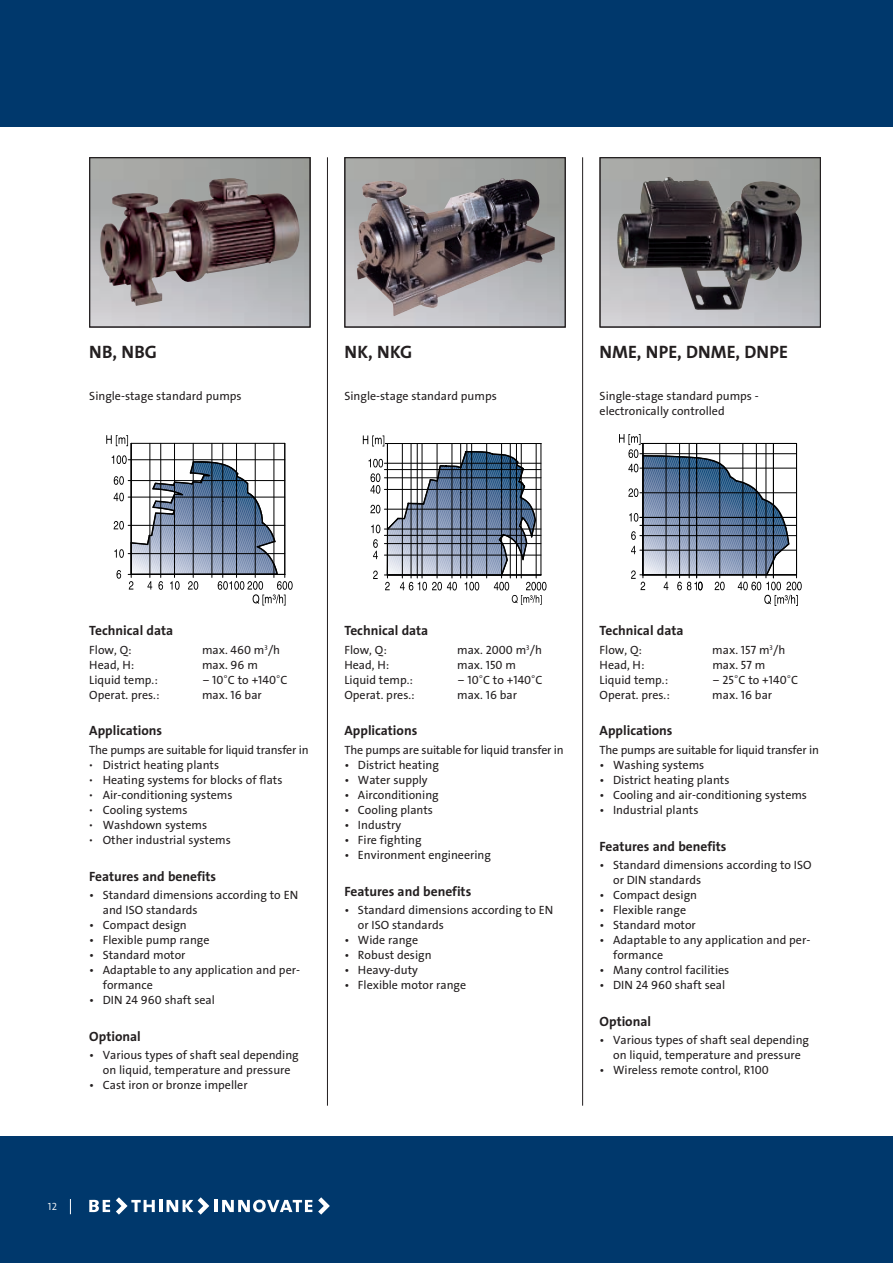
<style>
.page{position:relative;width:893px;height:1263px;background:#fff}
.page>*{position:absolute;margin:0;border:0;box-sizing:border-box;transform-origin:0 0}
.t1{font:18px "Grundfos The Sans 7 B";color:#231f20}
.t2{font:13.5px "Grundfos The Sans 7 B";color:#231f20}
.t3{font:12px/15px "Grundfos The Sans 5 R";color:#231f20}
.t4{font:12px "Grundfos The Sans 5 R";letter-spacing:-.02em;color:#231f20}
.t5{font:12px "Grundfos The Sans 5 R";color:#231f20;scale:2 1}
.t6{font:10.5px "Grundfos The Sans 4 SL";color:#fff}
.s1{font-size:9px}
</style>
<div class="page">
<div style="left:0;top:0;width:893px;height:126px;background:#00386c"></div>
<div style="left:0;top:1137px;width:893px;height:126px;background:#00386c"></div>
<svg style="left:70px;top:1199px;width:1px;height:15px"></svg>
<svg style="left:89px;top:1200px;width:21px;height:12px"></svg>
<svg style="left:215px;top:1200px;width:97px;height:12px"></svg>
<svg style="left:116px;top:1197px;width:93px;height:17px"></svg>
<svg style="left:318px;top:1197px;width:12px;height:17px"></svg>
<hr style="left:327px;top:157px;width:1px;height:949px;background:#231f20">
<hr style="left:582px;top:157px;width:1px;height:949px;background:#231f20">
<hr style="left:150px;top:443px;width:1px;height:131px;background:#000">
<hr style="left:160px;top:443px;width:1px;height:131px;background:#000">
<hr style="left:174px;top:443px;width:1px;height:131px;background:#000">
<hr style="left:193px;top:443px;width:1px;height:131px;background:#000">
<hr style="left:212px;top:443px;width:1px;height:131px;background:#000">
<hr style="left:222px;top:443px;width:1px;height:131px;background:#000">
<hr style="left:236px;top:443px;width:1px;height:131px;background:#000">
<hr style="left:255px;top:443px;width:1px;height:131px;background:#000">
<hr style="left:274px;top:443px;width:1px;height:131px;background:#000">
<hr style="left:285px;top:443px;width:1px;height:131px;background:#000">
<hr style="left:131px;top:443px;width:154px;height:1px;background:#000">
<hr style="left:131px;top:443px;width:1px;height:131px;background:#000">
<hr style="left:284px;top:443px;width:1px;height:131px;background:#000">
<svg style="left:112px;top:455px;width:181px;height:150px"></svg>
<svg style="left:106px;top:435px;width:22px;height:11px"></svg>
<img style="left:100px;top:178px;width:200px;height:128px">
<div style="left:89px;top:157px;width:221px;height:170px;border:1px solid #231f20"></div>
<svg style="left:619px;top:434px;width:183px;height:172px"></svg>
<svg style="left:363px;top:435px;width:183px;height:170px"></svg>
<img style="left:356px;top:176px;width:199px;height:141px">
<div style="left:344px;top:157px;width:222px;height:170px;border:1px solid #231f20"></div>
<img style="left:617px;top:177px;width:185px;height:133px">
<div style="left:600px;top:157px;width:221px;height:170px;border:1px solid #231f20"></div>
<h1 class="t1" style="left:89px;top:342px;width:69px">NB, NBG</h1>
<p class="t3" style="left:89px;top:389px;width:154px">Single-stage standard pumps</p>
<h1 class="t1" style="left:344px;top:342px;width:69px">NK, NKG</h1>
<p class="t3" style="left:344px;top:389px;width:154px">Single-stage standard pumps</p>
<h1 class="t1" style="left:600px;top:342px;width:190px">NME, NPE, DNME, DNPE</h1>
<p class="t3" style="left:600px;top:389px;width:161px">Single-stage standard pumps - electronically controlled</p>
<p class="t2" style="left:89px;top:623px;width:85px">Technical data</p>
<p class="t3" style="left:89px;top:642px;width:44px">Flow, Q:</p>
<p class="t3" style="left:202px;top:642px;width:80px">max. 460 m<sup>3</sup>/h</p>
<p class="t3" style="left:89px;top:657px;width:46px">Head, H:</p>
<p class="t3" style="left:202px;top:657px;width:57px">max. 96 m</p>
<p class="t3" style="left:89px;top:672px;width:70px">Liquid temp.:</p>
<p class="t5" style="left:202px;top:673px;width:44px">-10°C to +140°C</p>
<p class="t3" style="left:89px;top:687px;width:72px">Operat. pres.:</p>
<p class="t3" style="left:202px;top:687px;width:61px">max. 16 bar</p>
<p class="t2" style="left:89px;top:724px;width:74px">Applications</p>
<p class="t4" style="left:89px;top:743px;width:221px">The pumps are suitable for liquid transfer in</p>
<p class="t3" style="left:89px;top:758px;width:131px"><span class="s1">•</span> District heating plants</p>
<p class="t3" style="left:89px;top:773px;width:195px"><span class="s1">•</span> Heating systems for blocks of flats</p>
<p class="t3" style="left:89px;top:788px;width:145px"><span class="s1">•</span> Air-conditioning systems</p>
<p class="t3" style="left:89px;top:803px;width:100px"><span class="s1">•</span> Cooling systems</p>
<p class="t3" style="left:89px;top:818px;width:119px"><span class="s1">•</span> Washdown systems</p>
<p class="t3" style="left:89px;top:833px;width:143px"><span class="s1">•</span> Other industrial systems</p>
<p class="t2" style="left:89px;top:869px;width:128px">Features and benefits</p>
<p class="t3" style="left:103px;top:888px;width:197px;text-indent:-14px">• Standard dimensions according to EN and ISO standards</p>
<p class="t3" style="left:89px;top:918px;width:99px">• Compact design</p>
<p class="t3" style="left:89px;top:933px;width:122px">• Flexible pump range</p>
<p class="t3" style="left:89px;top:948px;width:98px">• Standard motor</p>
<p class="t3" style="left:103px;top:963px;width:199px;text-indent:-14px">• Adaptable to any application and per&shy;formance</p>
<p class="t3" style="left:89px;top:993px;width:127px">• DIN 24 960 shaft seal</p>
<p class="t2" style="left:89px;top:1029px;width:53px">Optional</p>
<p class="t3" style="left:89px;top:1048px;width:211px;text-align:center">• Various types of shaft seal depending on liquid, temperature and pressure</p>
<p class="t3" style="left:89px;top:1078px;width:160px">• Cast iron or bronze impeller</p>
<p class="t2" style="left:344px;top:623px;width:85px">Technical data</p>
<p class="t3" style="left:344px;top:642px;width:44px">Flow, Q:</p>
<p class="t3" style="left:457px;top:642px;width:86px">max. 2000 m<sup>3</sup>/h</p>
<p class="t3" style="left:344px;top:657px;width:46px">Head, H:</p>
<p class="t3" style="left:457px;top:657px;width:60px">max. 150 m</p>
<p class="t3" style="left:344px;top:672px;width:70px">Liquid temp.:</p>
<p class="t5" style="left:457px;top:673px;width:44px">-10°C to +140°C</p>
<p class="t3" style="left:344px;top:687px;width:72px">Operat. pres.:</p>
<p class="t3" style="left:457px;top:687px;width:61px">max. 16 bar</p>
<p class="t2" style="left:344px;top:724px;width:74px">Applications</p>
<p class="t4" style="left:344px;top:743px;width:221px">The pumps are suitable for liquid transfer in</p>
<p class="t3" style="left:344px;top:758px;width:96px">• District heating</p>
<p class="t3" style="left:344px;top:773px;width:85px">• Water supply</p>
<p class="t3" style="left:344px;top:788px;width:96px">• Airconditioning</p>
<p class="t3" style="left:344px;top:803px;width:90px">• Cooling plants</p>
<p class="t3" style="left:344px;top:818px;width:58px">• Industry</p>
<p class="t3" style="left:344px;top:833px;width:79px">• Fire fighting</p>
<p class="t3" style="left:344px;top:848px;width:148px">• Environment engineering</p>
<p class="t2" style="left:344px;top:884px;width:128px">Features and benefits</p>
<p class="t3" style="left:358px;top:903px;width:197px;text-indent:-14px">• Standard dimensions according to EN or ISO standards</p>
<p class="t3" style="left:344px;top:933px;width:75px">• Wide range</p>
<p class="t3" style="left:344px;top:948px;width:89px">• Robust design</p>
<p class="t3" style="left:344px;top:963px;width:75px">• Heavy-duty</p>
<p class="t3" style="left:344px;top:978px;width:123px">• Flexible motor range</p>
<p class="t2" style="left:600px;top:623px;width:85px">Technical data</p>
<p class="t3" style="left:600px;top:642px;width:44px">Flow, Q:</p>
<p class="t3" style="left:712px;top:642px;width:74px">max. 157 m<sup>3</sup>/h</p>
<p class="t3" style="left:600px;top:657px;width:46px">Head, H:</p>
<p class="t3" style="left:712px;top:657px;width:55px">max. 57 m</p>
<p class="t3" style="left:600px;top:672px;width:70px">Liquid temp.:</p>
<p class="t5" style="left:712px;top:673px;width:44px">-25°C to +140°C</p>
<p class="t3" style="left:600px;top:687px;width:72px">Operat. pres.:</p>
<p class="t3" style="left:712px;top:687px;width:61px">max. 16 bar</p>
<p class="t2" style="left:600px;top:724px;width:74px">Applications</p>
<p class="t4" style="left:600px;top:743px;width:221px">The pumps are suitable for liquid transfer in</p>
<p class="t3" style="left:600px;top:758px;width:106px">• Washing systems</p>
<p class="t3" style="left:600px;top:773px;width:131px">• District heating plants</p>
<p class="t3" style="left:600px;top:788px;width:209px">• Cooling and air-conditioning systems</p>
<p class="t3" style="left:600px;top:803px;width:100px">• Industrial plants</p>
<p class="t2" style="left:600px;top:839px;width:128px">Features and benefits</p>
<p class="t3" style="left:613px;top:858px;width:200px;text-indent:-14px">• Standard dimensions according to ISO or DIN standards</p>
<p class="t3" style="left:600px;top:888px;width:99px">• Compact design</p>
<p class="t3" style="left:600px;top:903px;width:88px">• Flexible range</p>
<p class="t3" style="left:600px;top:918px;width:98px">• Standard motor</p>
<p class="t3" style="left:613px;top:933px;width:199px;text-indent:-14px">• Adaptable to any application and per&shy;formance</p>
<p class="t3" style="left:600px;top:963px;width:131px">• Many control facilities</p>
<p class="t3" style="left:600px;top:978px;width:127px">• DIN 24 960 shaft seal</p>
<p class="t2" style="left:600px;top:1014px;width:53px">Optional</p>
<p class="t3" style="left:600px;top:1033px;width:211px;text-align:center">• Various types of shaft seal depending on liquid, temperature and pressure</p>
<p class="t3" style="left:600px;top:1063px;width:171px">• Wireless remote control, R100</p>
<p class="t6" style="left:48px;top:1201px;width:11px">12</p>
</div>
